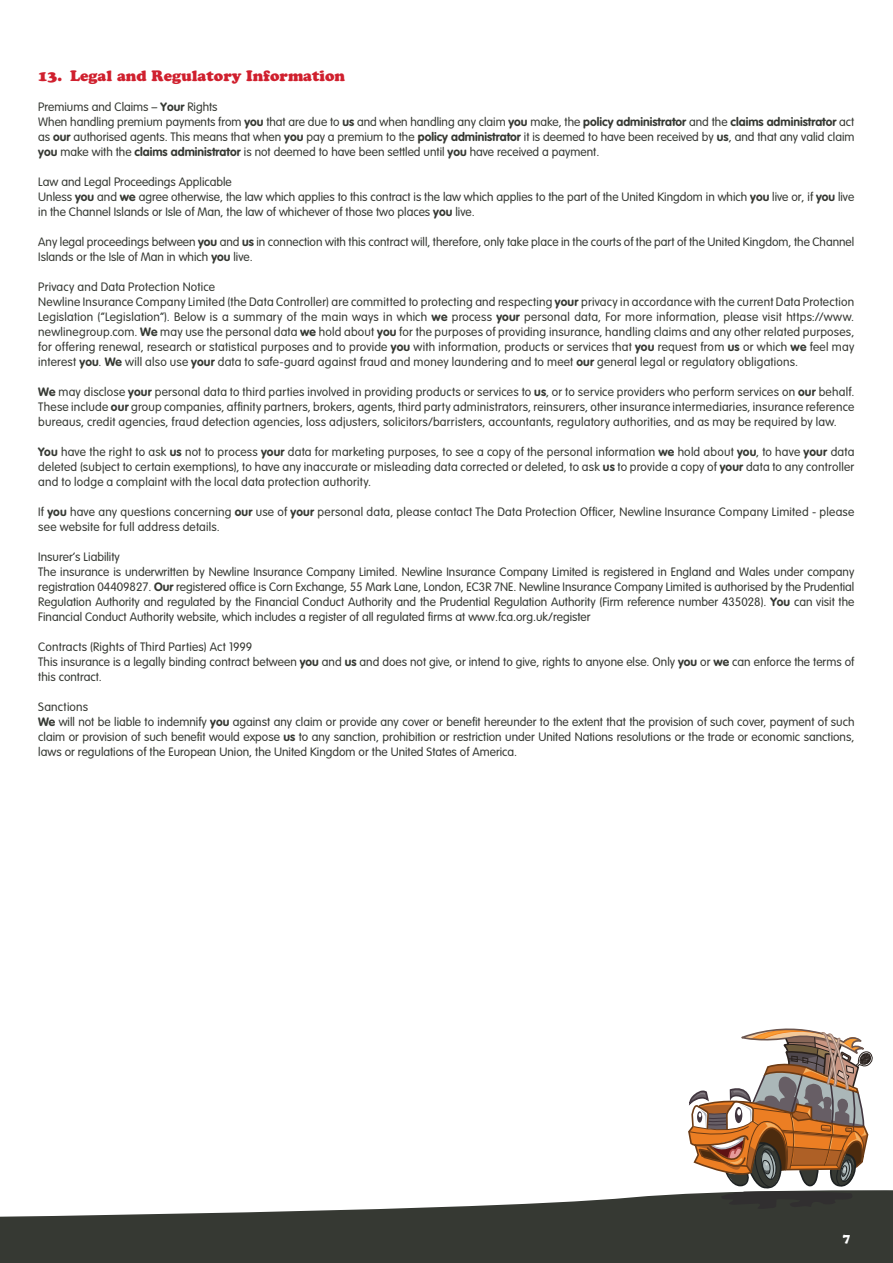
<style>
.page{position:relative;width:893px;height:1263px;background:#fff}
.page>*{position:absolute;margin:0;border:0;box-sizing:border-box;transform-origin:0 0}
.t1{font:15px "Cooper Black Std";color:#d0202e}
.t2{font:300 12px/15px "VAG Rounded Std";color:#363933}
.t3{font:300 12px/15px "VAG Rounded Std";letter-spacing:.02em;color:#363933}
.t4{font:12px "Cooper Black Std";color:#fff}
.s1{font-weight:700}
</style>
<div class="page">
<svg style="left:0;top:1190px;width:893px;height:73px;fill:#363933"></svg>
<svg style="left:688px;top:1028px;width:186px;height:181px"></svg>
<p class="t1" style="left:38px;top:66px;width:308px">13. Legal and Regulatory Information</p>
<p class="t2" style="left:38px;top:99px;width:818px">Premiums and Claims – <span class="s1">Your</span> Rights<br>When handling premium payments from <span class="s1">you</span> that are due to <span class="s1">us</span> and when handling any claim <span class="s1">you</span> make, the <span class="s1">policy administrator</span> and the <span class="s1">claims administrator</span> act as <span class="s1">our</span> authorised agents. This means that when <span class="s1">you</span> pay a premium to the <span class="s1">policy administrator</span> it is deemed to have been received by <span class="s1">us</span>, and that any valid claim <span class="s1">you</span> make with the <span class="s1">claims administrator</span> is not deemed to have been settled until <span class="s1">you</span> have received a payment.</p>
<p class="t2" style="left:38px;top:174px;width:817px">Law and Legal Proceedings Applicable<br>Unless <span class="s1">you</span> and <span class="s1">we</span> agree otherwise, the law which applies to this contract is the law which applies to the part of the United Kingdom in which <span class="s1">you</span> live or, if <span class="s1">you</span> live in the Channel Islands or Isle of Man, the law of whichever of those two places <span class="s1">you</span> live.</p>
<p class="t2" style="left:38px;top:234px;width:817px">Any legal proceedings between <span class="s1">you</span> and <span class="s1">us</span> in connection with this contract will, therefore, only take place in the courts of the part of the United Kingdom, the Channel<br>Islands or the Isle of Man in which <span class="s1">you</span> live.</p>
<p class="t3" style="left:38px;top:279px;width:818px">Privacy and Data Protection Notice<br>Newline Insurance Company Limited (the Data Controller) are committed to protecting and respecting <span class="s1">your</span> privacy in accordance with the current Data Protection Legislation (“Legislation”). Below is a summary of the main ways in which <span class="s1">we</span> process <span class="s1">your</span> personal data, For more information, please visit https://www. newlinegroup.com. <span class="s1">We</span> may use the personal data <span class="s1">we</span> hold about <span class="s1">you</span> for the purposes of providing insurance, handling claims and any other related purposes, for offering renewal, research or statistical purposes and to provide <span class="s1">you</span> with information, products or services that <span class="s1">you</span> request from <span class="s1">us</span> or which <span class="s1">we</span> feel may interest <span class="s1">you</span>. <span class="s1">We</span> will also use <span class="s1">your</span> data to safe-guard against fraud and money laundering and to meet <span class="s1">our</span> general legal or regulatory obligations.</p>
<p class="t2" style="left:38px;top:384px;width:818px;text-align:justify"><span class="s1">We</span> may disclose <span class="s1">your</span> personal data to third parties involved in providing products or services to <span class="s1">us</span>, or to service providers who perform services on <span class="s1">our</span> behalf.<br>These include <span class="s1">our</span> group companies, affinity partners, brokers, agents, third party administrators, reinsurers, other insurance intermediaries, insurance reference bureaus, credit agencies, fraud detection agencies, loss adjusters, solicitors/barristers, accountants, regulatory authorities, and as may be required by law.</p>
<p class="t2" style="left:38px;top:444px;width:818px;text-align:justify"><span class="s1">You</span> have the right to ask <span class="s1">us</span> not to process <span class="s1">your</span> data for marketing purposes, to see a copy of the personal information <span class="s1">we</span> hold about <span class="s1">you</span>, to have <span class="s1">your</span> data deleted (subject to certain exemptions), to have any inaccurate or misleading data corrected or deleted, to ask <span class="s1">us</span> to provide a copy of <span class="s1">your</span> data to any controller and to lodge a complaint with the local data protection authority.</p>
<p class="t3" style="left:38px;top:504px;width:818px">If <span class="s1">you</span> have any questions concerning <span class="s1">our</span> use of <span class="s1">your</span> personal data, please contact The Data Protection Officer, Newline Insurance Company Limited - please see website for full address details.</p>
<p class="t2" style="left:38px;top:549px;width:818px">Insurer’s Liability<br>The insurance is underwritten by Newline Insurance Company Limited. Newline Insurance Company Limited is registered in England and Wales under company registration 04409827. <span class="s1">Our</span> registered office is Corn Exchange, 55 Mark Lane, London, EC3R 7NE. Newline Insurance Company Limited is authorised by the Prudential Regulation Authority and regulated by the Financial Conduct Authority and the Prudential Regulation Authority (Firm reference number 435028). <span class="s1">You</span> can visit the Financial Conduct Authority website, which includes a register of all regulated firms at www.fca.org.uk/register</p>
<p class="t2" style="left:38px;top:639px;width:817px">Contracts (Rights of Third Parties) Act 1999<br>This insurance is a legally binding contract between <span class="s1">you</span> and <span class="s1">us</span> and does not give, or intend to give, rights to anyone else. Only <span class="s1">you</span> or <span class="s1">we</span> can enforce the terms of this contract.</p>
<p class="t2" style="left:38px;top:699px;width:818px">Sanctions<br><span class="s1">We</span> will not be liable to indemnify <span class="s1">you</span> against any claim or provide any cover or benefit hereunder to the extent that the provision of such cover, payment of such claim or provision of such benefit would expose <span class="s1">us</span> to any sanction, prohibition or restriction under United Nations resolutions or the trade or economic sanctions, laws or regulations of the European Union, the United Kingdom or the United States of America.</p>
<p class="t4" style="left:843px;top:1230px;width:9px">7</p>
</div>
